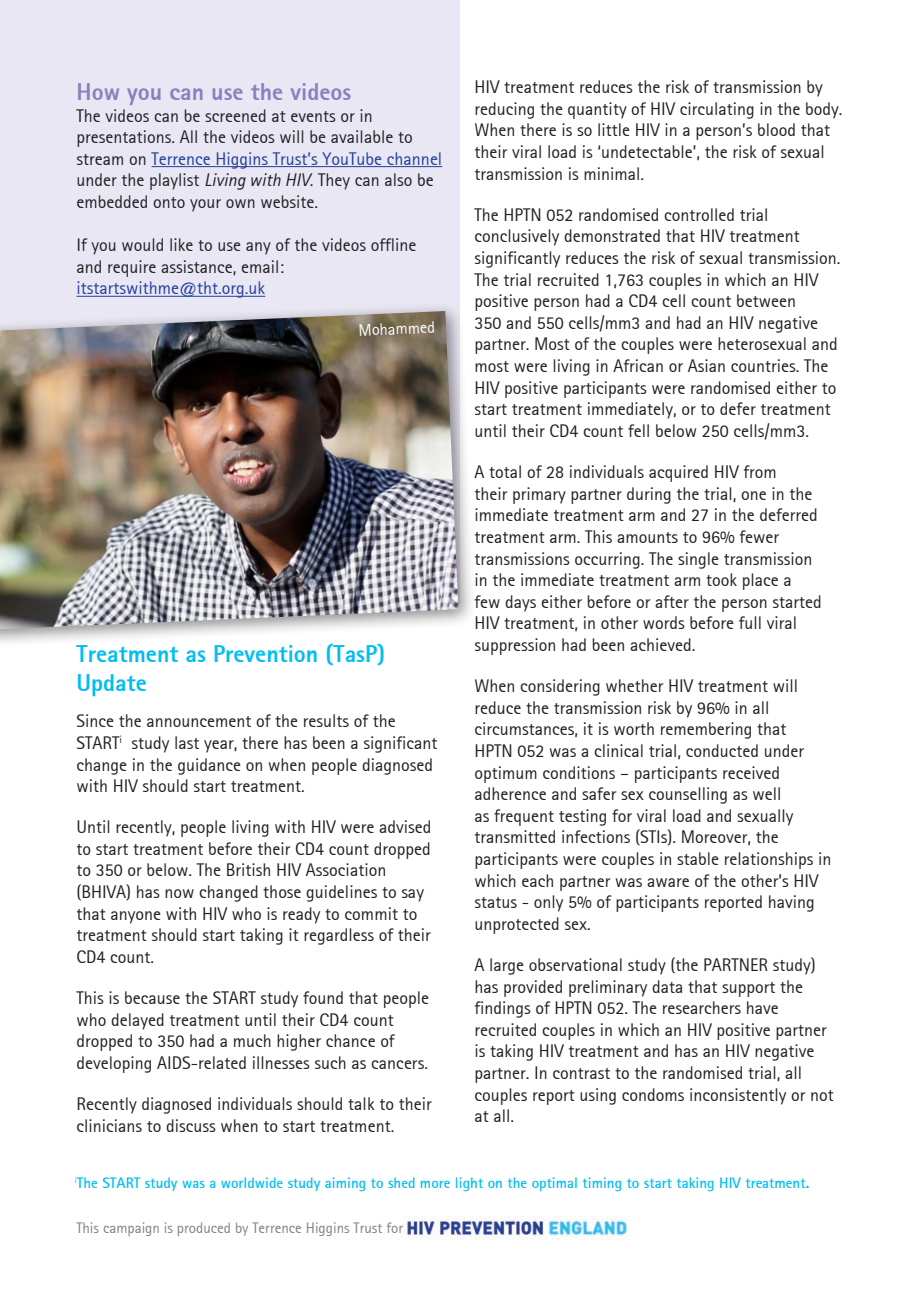
<style>
.page{position:relative;width:919px;height:1289px;background:#fff}
.page>*{position:absolute;margin:0;border:0;box-sizing:border-box;transform-origin:0 0}
.t1{font:800 24px "Rotis Sans Serif";color:#01bdf2}
.t2{font:800 24px "Rotis Sans Serif";color:#8781bd}
.t3{font:18px/21.6px "Rotis Sans Serif";color:#231f20}
.t4{font:18px "Rotis Sans Serif";color:#223f99}
.text{font:16.5px "Rotis Sans Serif";color:#fff}
.t5{font:700 15px "Rotis Sans Serif";color:#01bdf2}
.text-2{font:15px "Rotis Sans Serif";color:#867f7c}
.s1{color:#223f99}
.s2{font-style:italic}
</style>
<div class="page">
<div style="left:0;top:0;width:459px;height:603px;background:#e8e7f3"></div>
<hr style="left:152px;top:166px;width:290px;height:1px;background:#223f99">
<hr style="left:77px;top:296px;width:188px;height:1px;background:#223f99">
<img style="left:401px;top:1216px;width:230px;height:23px">
<div style="left:0;top:301px;width:476px;height:346px;background:#231f20;opacity:.5"></div>
<img style="left:0;top:311px;width:458px;height:318px">
<p class="t2" style="left:77px;top:77px;width:276px">How you can use the videos</p>
<p class="t3" style="left:77px;top:105px;width:367px">The videos can be screened at events or in presentations. All the videos will be available to stream on <span class="s1">Terrence Higgins Trust’s YouTube channel </span>under the playlist <span class="s2">Living with HIV</span>. They can also be embedded onto your own website.</p>
<p class="t3" style="left:77px;top:234px;width:341px">If you would like to use any of the videos offline and require assistance, email:</p>
<p class="t4" style="left:77px;top:278px;width:190px">itstartswithme@tht.org.uk</p>
<p class="text" style="left:358px;top:320px;width:78px;rotate:-2deg">Mohammed</p>
<p class="t1" style="left:77px;top:638px;width:310px">Treatment as Prevention (TasP)</p>
<p class="t1" style="left:77px;top:667px;width:72px">Update</p>
<p class="t3" style="left:77px;top:710px;width:362px">Since the announcement of the results of the START<sup>i</sup> study last year, there has been a significant change in the guidance on when people diagnosed with HIV should start treatment.</p>
<p class="t3" style="left:77px;top:816px;width:356px">Until recently, people living with HIV were advised to start treatment before their CD4 count dropped to 350 or below. The British HIV Association (BHIVA) has now changed those guidelines to say that anyone with HIV who is ready to commit to treatment should start taking it regardless of their CD4 count.</p>
<p class="t3" style="left:77px;top:987px;width:354px">This is because the START study found that people who delayed treatment until their CD4 count dropped to 350 had a much higher chance of developing AIDS-related illnesses such as cancers.</p>
<p class="t3" style="left:77px;top:1092px;width:356px">Recently diagnosed individuals should talk to their clinicians to discuss when to start treatment.</p>
<p class="t3" style="left:474px;top:76px;width:369px">HIV treatment reduces the risk of transmission by reducing the quantity of HIV circulating in the body.<br>When there is so little HIV in a person’s blood that their viral load is ‘undetectable’, the risk of sexual transmission is minimal.</p>
<p class="t3" style="left:474px;top:204px;width:367px">The HPTN 052 randomised controlled trial conclusively demonstrated that HIV treatment significantly reduces the risk of sexual transmission.<br>The trial recruited 1,763 couples in which an HIV positive person had a CD4 cell count between<br>350 and 550 cells/mm3 and had an HIV negative partner. Most of the couples were heterosexual and most were living in African or Asian countries. The HIV positive participants were randomised either to start treatment immediately, or to defer treatment until their CD4 count fell below 250 cells/mm3.</p>
<p class="t3" style="left:474px;top:461px;width:349px">A total of 28 individuals acquired HIV from<br>their primary partner during the trial, one in the immediate treatment arm and 27 in the deferred treatment arm. This amounts to 96% fewer transmissions occurring. The single transmission in the immediate treatment arm took place a few days either before or after the person started HIV treatment, in other words before full viral suppression had been achieved.</p>
<p class="t3" style="left:474px;top:675px;width:325px">When considering whether HIV treatment will reduce the transmission risk by 96% in all circumstances, it is worth remembering that</p>
<p class="t3" style="left:474px;top:739px;width:358px">HPTN 052 was a clinical trial, conducted under optimum conditions – participants received adherence and safer sex counselling as well<br>as frequent testing for viral load and sexually transmitted infections (STIs). Moreover, the participants were couples in stable relationships in which each partner was aware of the other’s HIV status - only 5% of participants reported having unprotected sex.</p>
<p class="t3" style="left:474px;top:953px;width:361px">A large observational study (the PARTNER study) has provided preliminary data that support the findings of HPTN 052. The researchers have recruited couples in which an HIV positive partner is taking HIV treatment and has an HIV negative partner. In contrast to the randomised trial, all couples report using condoms inconsistently or not at all.</p>
<p class="t5" style="left:75px;top:1173px;width:736px"><sup>i</sup>The START study was a worldwide study aiming to shed more light on the optimal timing to start taking HIV treatment.</p>
<p class="text-2" style="left:76px;top:1218px;width:328px">This campaign is produced by Terrence Higgins Trust for</p>
</div>
